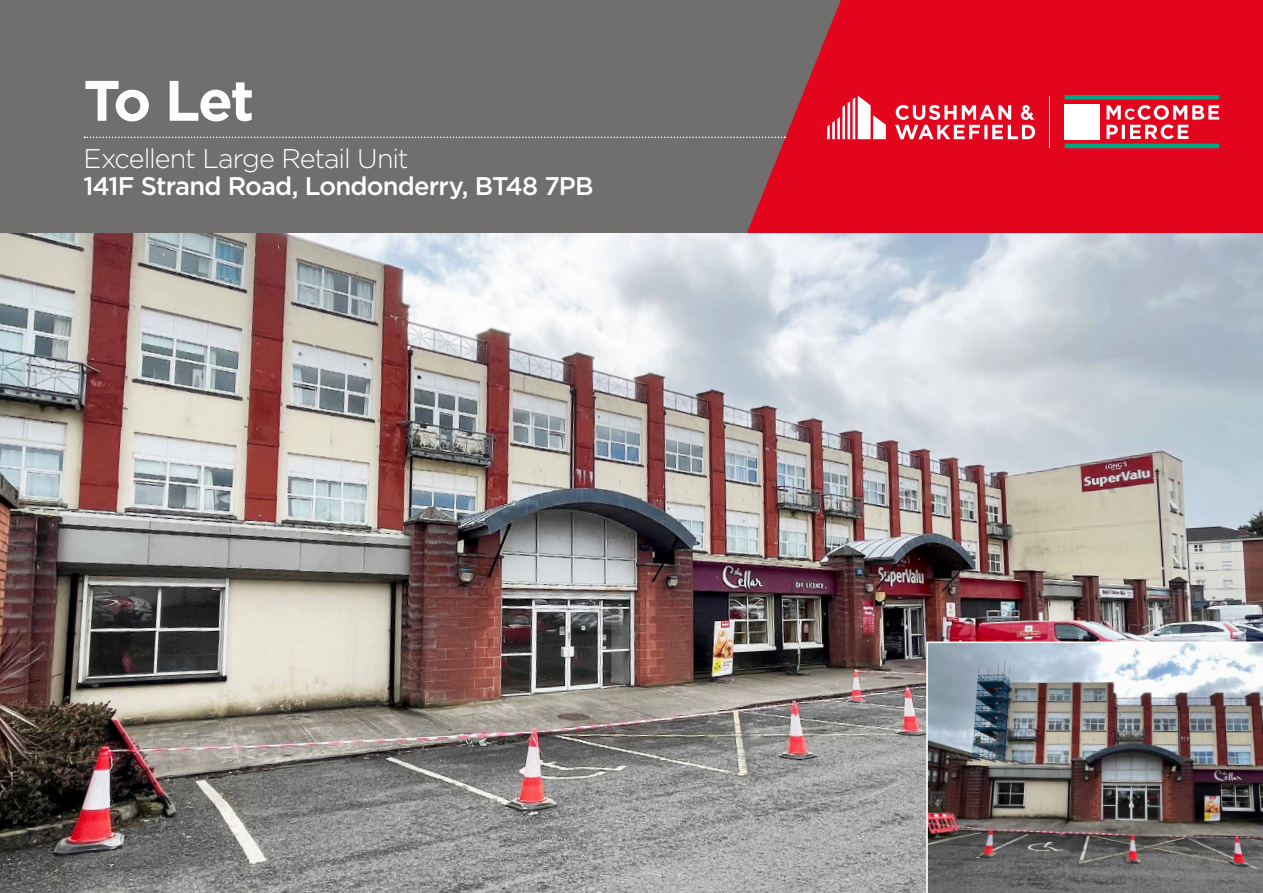
<style>
.page{position:relative;width:1263px;height:893px;background:#fff}
.page>*{position:absolute;margin:0;border:0;box-sizing:border-box;transform-origin:0 0}
.t1{font:700 57px "Gotham HTF";color:#fff}
.t2{font:300 27px "Gotham HTF";letter-spacing:-.04em;color:#fff}
.t3{font:500 25.5px "Gotham HTF";letter-spacing:-.03em;color:#fff}
</style>
<div class="page">
<div style="left:0;top:0;width:1263px;height:234px;background:#e3051e"></div>
<svg style="left:1064px;top:95px;width:155px;height:53px"></svg>
<div style="left:1064px;top:104px;width:36px;height:35px;background:#fff"></div>
<hr style="left:1049px;top:96px;width:1px;height:51px;background:#fff">
<svg style="left:895px;top:105px;width:140px;height:34px"></svg>
<svg style="left:842px;top:96px;width:44px;height:43px"></svg>
<div style="left:0;top:0;width:841px;height:234px;background:#706f6e"></div>
<svg style="left:84px;top:137px;width:701px;height:1px"></svg>
<img style="left:0;top:234px;width:1263px;height:659px">
<img style="left:926px;top:641px;width:337px;height:252px">
<h1 class="t1" style="left:84px;top:68px;width:172px">To Let</h1>
<p class="t2" style="left:84px;top:144px;width:327px">Excellent Large Retail Unit</p>
<p class="t3" style="left:84px;top:171px;width:511px">141F Strand Road, Londonderry, BT48 7PB</p>
</div>
